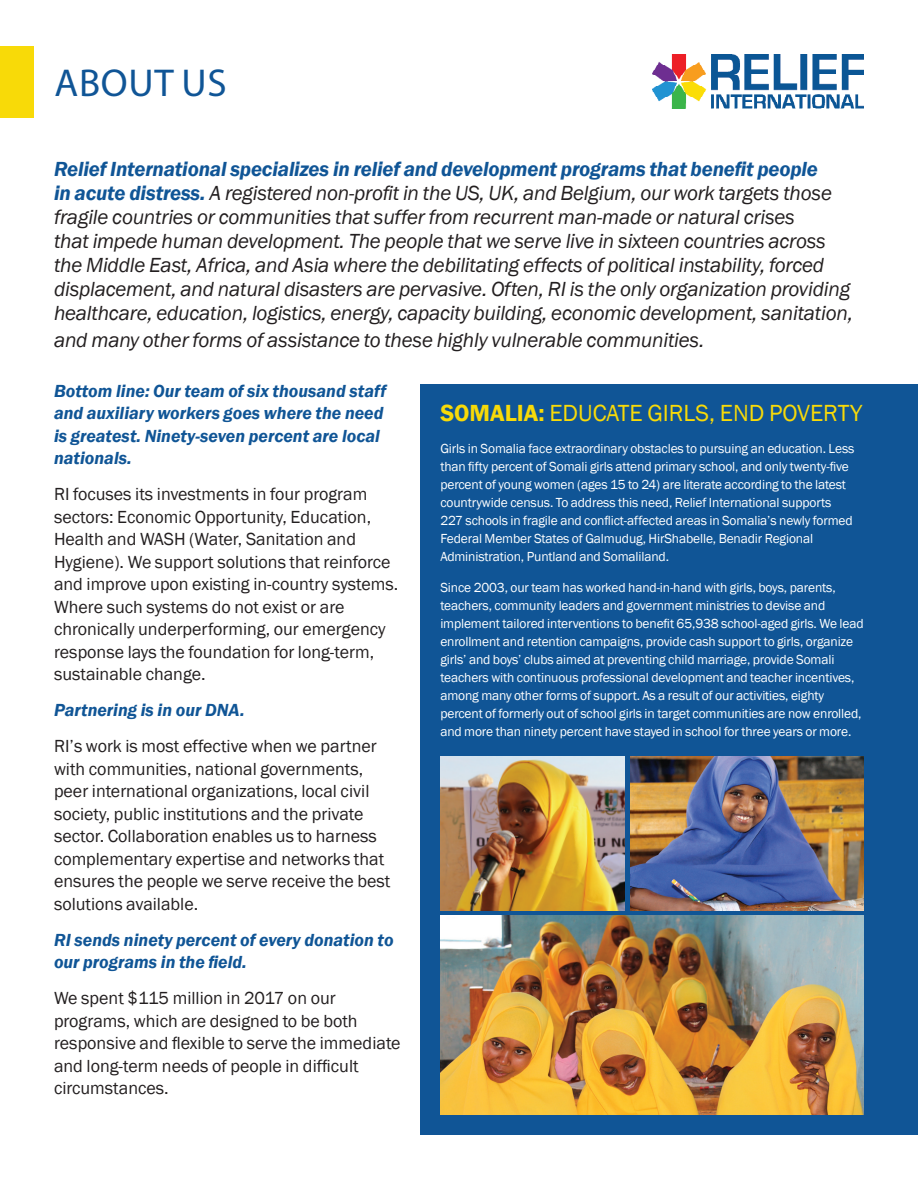
<style>
.page{position:relative;width:918px;height:1188px;background:#fff}
.page>*{position:absolute;margin:0;border:0;box-sizing:border-box;transform-origin:0 0}
.membership_p__1{font:39px "Myriad Pro";letter-spacing:.02em;color:#105596}
.Body_text{font:24px "Franklin Gothic";color:#f8da08}
.Body_text-2{font:italic 21px/24px "Franklin Gothic";letter-spacing:-.01em;color:#231f20}
.Body_text-3{font:18px/22.5px "Franklin Gothic";color:#231f20}
.Body_text-4{font:italic 600 18px/22.5px "Franklin Gothic";color:#105596}
.Body_text-5{font:13.5px/18px "Franklin Gothic";letter-spacing:-.01em;color:#fff}
.s1{font-weight:600;color:#105596}
.s2{font-weight:600}
</style>
<div class="page">
<div style="left:420px;top:384px;width:498px;height:751px;background:#105596"></div>
<img style="left:441px;top:916px;width:423px;height:198px">
<img style="left:441px;top:756px;width:184px;height:154px">
<img style="left:630px;top:756px;width:234px;height:154px">
<img style="left:653px;top:55px;width:211px;height:54px">
<div style="left:0;top:46px;width:34px;height:71px;background:#f8da08"></div>
<p class="membership_p__1" style="left:54px;top:59px;width:174px">ABOUT US</p>
<p class="Body_text-2" style="left:54px;top:157px;width:801px"><span class="s1">Relief International specializes in relief and development programs that benefit people<br>in acute distress.</span> A registered non-profit in the US, UK, and Belgium, our work targets those fragile countries or communities that suffer from recurrent man-made or natural crises<br>that impede human development. The people that we serve live in sixteen countries across the Middle East, Africa, and Asia where the debilitating effects of political instability, forced displacement, and natural disasters are pervasive. Often, RI is the only organization providing healthcare, education, logistics, energy, capacity building, economic development, sanitation,</p>
<p class="Body_text-2" style="left:54px;top:328px;width:652px">and many other forms of assistance to these highly vulnerable communities.</p>
<p class="Body_text-4" style="left:54px;top:379px;width:334px">Bottom line: Our team of six thousand staff and auxiliary workers goes where the need is greatest. Ninety-seven percent are local nationals.</p>
<p class="Body_text-3" style="left:54px;top:483px;width:346px">RI focuses its investments in four program sectors: Economic Opportunity, Education, Health and WASH (Water, Sanitation and Hygiene). We support solutions that reinforce and improve upon existing in-country systems.<br>Where such systems do not exist or are chronically underperforming, our emergency response lays the foundation for long-term, sustainable change.</p>
<p class="Body_text-4" style="left:54px;top:699px;width:192px">Partnering is in our DNA.</p>
<p class="Body_text-3" style="left:54px;top:735px;width:338px">RI’s work is most effective when we partner with communities, national governments, peer international organizations, local civil society, public institutions and the private sector. Collaboration enables us to harness complementary expertise and networks that ensures the people we serve receive the best solutions available.</p>
<p class="Body_text-4" style="left:54px;top:928px;width:341px">RI sends ninety percent of every donation to our programs in the field.</p>
<p class="Body_text-3" style="left:54px;top:987px;width:348px">We spent $115 million in 2017 on our programs, which are designed to be both responsive and flexible to serve the immediate and long-term needs of people in difficult circumstances.</p>
<p class="Body_text" style="left:440px;top:398px;width:424px"><span class="s2">SOMALIA:</span> EDUCATE GIRLS, END POVERTY</p>
<p class="Body_text-5" style="left:440px;top:439px;width:416px">Girls in Somalia face extraordinary obstacles to pursuing an education. Less than fifty percent of Somali girls attend primary school, and only twenty-five percent of young women (ages 15 to 24) are literate according to the latest countrywide census. To address this need, Relief International supports 227 schools in fragile and conflict-affected areas in Somalia’s newly formed Federal Member States of Galmudug, HirShabelle, Benadir Regional Administration, Puntland and Somaliland.</p>
<p class="Body_text-5" style="left:440px;top:579px;width:425px">Since 2003, our team has worked hand-in-hand with girls, boys, parents, teachers, community leaders and government ministries to devise and implement tailored interventions to benefit 65,938 school-aged girls. We lead enrollment and retention campaigns, provide cash support to girls, organize girls’ and boys’ clubs aimed at preventing child marriage, provide Somali teachers with continuous professional development and teacher incentives, among many other forms of support. As a result of our activities, eighty percent of formerly out of school girls in target communities are now enrolled, and more than ninety percent have stayed in school for three years or more.</p>
</div>
